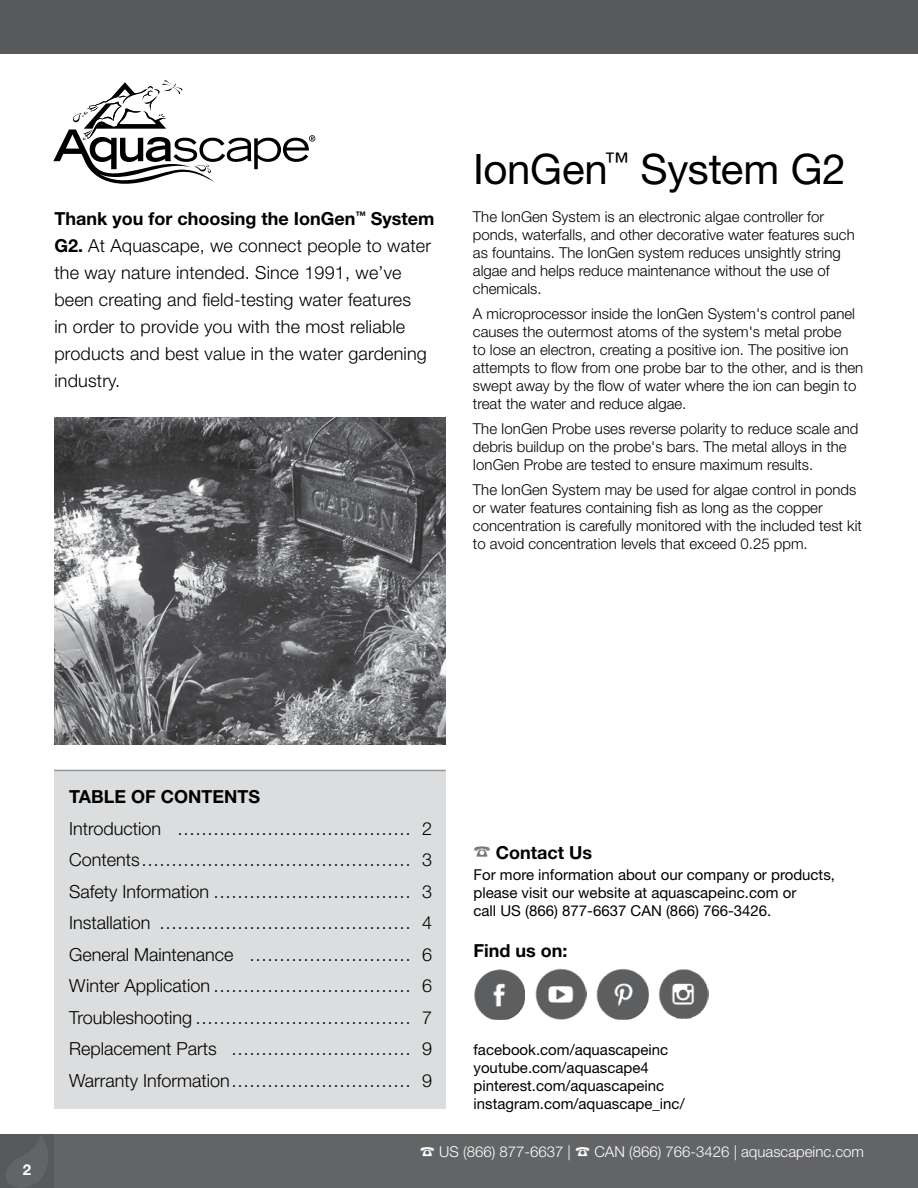
<style>
.page{position:relative;width:918px;height:1188px;background:#fff}
.page>*{position:absolute;margin:0;border:0;box-sizing:border-box;transform-origin:0 0}
.t1{font:42px "Helvetica Neue LT Std";letter-spacing:-.005em;color:#000}
.t2{font:300 18px/31.5px "Helvetica Neue LT Std";letter-spacing:.01em;color:#000}
.t3{font:700 18px "Helvetica Neue LT Std";color:#000}
.t4{font:300 15px/18px "Helvetica Neue LT Std";color:#000}
.t5{font:15px/18px "Helvetica Neue LT Std";color:#000}
.t6{font:300 15px "Helvetica Neue LT Std";color:#fff}
.t7{font:700 15px "Helvetica Neue LT Std";color:#fff}
.s1{font-weight:700}
.s2{color:#77787b}
</style>
<div class="page">
<div style="left:0;top:0;width:918px;height:54px;background:#58595b"></div>
<div style="left:0;top:1134px;width:918px;height:54px;background:#636466"></div>
<div style="left:0;top:1134px;width:54px;height:54px;background:#58595b"></div>
<svg style="left:6px;top:1136px;width:42px;height:51px"></svg>
<div style="left:54px;top:770px;width:392px;height:339px;background:#dcddde"></div>
<hr style="left:54px;top:770px;width:392px;height:1px;background:#939598">
<svg style="left:53px;top:80px;width:262px;height:104px"></svg>
<img style="left:474px;top:969px;width:51px;height:51px">
<img style="left:597px;top:968px;width:51px;height:52px">
<img style="left:535px;top:968px;width:52px;height:52px">
<img style="left:658px;top:969px;width:51px;height:50px">
<img style="left:54px;top:417px;width:392px;height:327px">
<p class="t2" style="left:54px;top:204px;width:382px;line-height:27px"><span class="s1">Thank you for choosing the IonGen</span><sup>™</sup> <span class="s1">System G2.</span> At Aquascape, we connect people to water the way nature intended. Since 1991, we’ve been creating and field-testing water features<br>in order to provide you with the most reliable products and best value in the water gardening industry.</p>
<h1 class="t1" style="left:473px;top:144px;width:374px">IonGen<sup>™</sup> System G2</h1>
<p class="t4" style="left:473px;top:208px;width:383px">The IonGen System is an electronic algae controller for ponds, waterfalls, and other decorative water features such as fountains. The IonGen system reduces unsightly string algae and helps reduce maintenance without the use of chemicals.</p>
<p class="t4" style="left:473px;top:304px;width:392px">A microprocessor inside the IonGen System's control panel causes the outermost atoms of the system's metal probe<br>to lose an electron, creating a positive ion. The positive ion attempts to flow from one probe bar to the other, and is then swept away by the flow of water where the ion can begin to treat the water and reduce algae.</p>
<p class="t4" style="left:473px;top:419px;width:387px">The IonGen Probe uses reverse polarity to reduce scale and debris buildup on the probe's bars. The metal alloys in the<br>IonGen Probe are tested to ensure maximum results.</p>
<p class="t4" style="left:473px;top:480px;width:390px">The IonGen System may be used for algae control in ponds or water features containing fish as long as the copper concentration is carefully monitored with the included test kit to avoid concentration levels that exceed 0.25 ppm.</p>
<p class="t7" style="left:23px;top:1160px;width:10px">2</p>
<p class="t3" style="left:69px;top:786px;width:193px">TABLE OF CONTENTS</p>
<p class="t2" style="left:69px;top:812px;width:365px;text-align:justify">Introduction ………………………………… 2<br>Contents……………………………………… 3<br>Safety Information …………………………… 3<br>Installation …………………………………… 4<br>General Maintenance ……………………… 6<br>Winter Application …………………………… 6<br>Troubleshooting ……………………………… 7<br>Replacement Parts ………………………… 9<br>Warranty Information………………………… 9</p>
<p class="t3" style="left:474px;top:841px;width:120px"><span class="s2">☎</span> Contact Us</p>
<p class="t5" style="left:474px;top:866px;width:363px">For more information about our company or products, please visit our website at aquascapeinc.com or<br>call US (866) 877-6637 CAN (866) 766-3426.</p>
<p class="t3" style="left:474px;top:940px;width:96px">Find us on:</p>
<p class="t5" style="left:474px;top:1040px;width:213px">facebook.com/aquascapeinc youtube.com/aquascape4 pinterest.com/aquascapeinc instagram.com/aquascape_inc/</p>
<p class="t6" style="left:420px;top:1143px;width:446px">☎ US (866) 877-6637 | ☎ CAN (866) 766-3426 | aquascapeinc.com</p>
</div>
